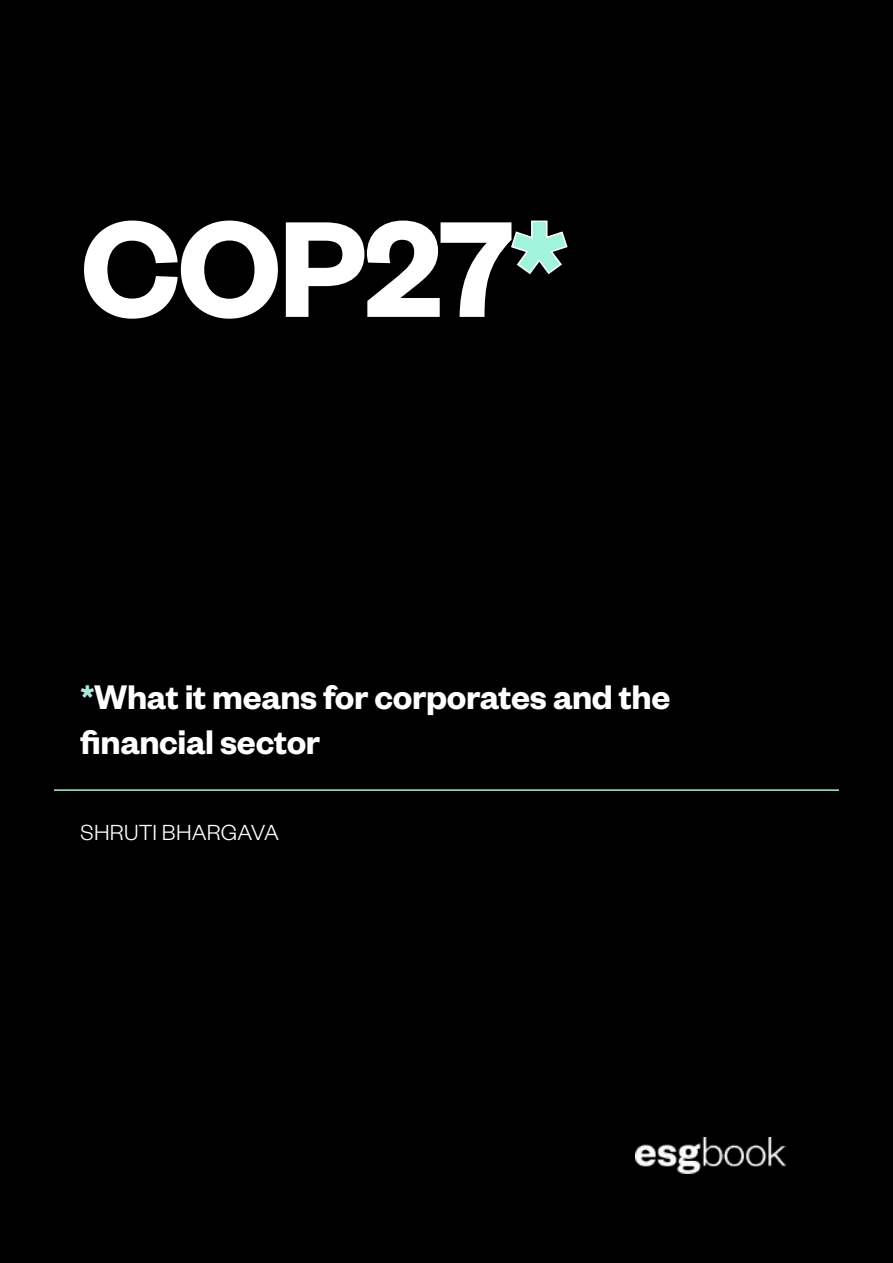
<style>
.page{position:relative;width:893px;height:1263px;background:#000}
.page>*{position:absolute;margin:0;border:0;box-sizing:border-box;transform-origin:0 0}
.t1{font:600 150px "Founders Grotesk";letter-spacing:-.02em;color:#fff}
.t2{font:600 37.5px/45px "Founders Grotesk";letter-spacing:-.01em;color:#fff}
.t3{font:300 24px "Founders Grotesk";letter-spacing:.005em;color:#fff}
.s1{color:#aeeadb}
</style>
<div class="page">
<img style="left:635px;top:1137px;width:150px;height:37px">
<hr style="left:54px;top:789px;width:785px;height:2px;background:#aeeadb">
<h1 class="t1" style="left:81px;top:174px;width:488px">COP27*</h1>
<p class="t2" style="left:81px;top:673px;width:591px"><span class="s1">*</span>What it means for corporates and the financial sector</p>
<p class="t3" style="left:81px;top:818px;width:200px">SHRUTI BHARGAVA</p>
</div>
